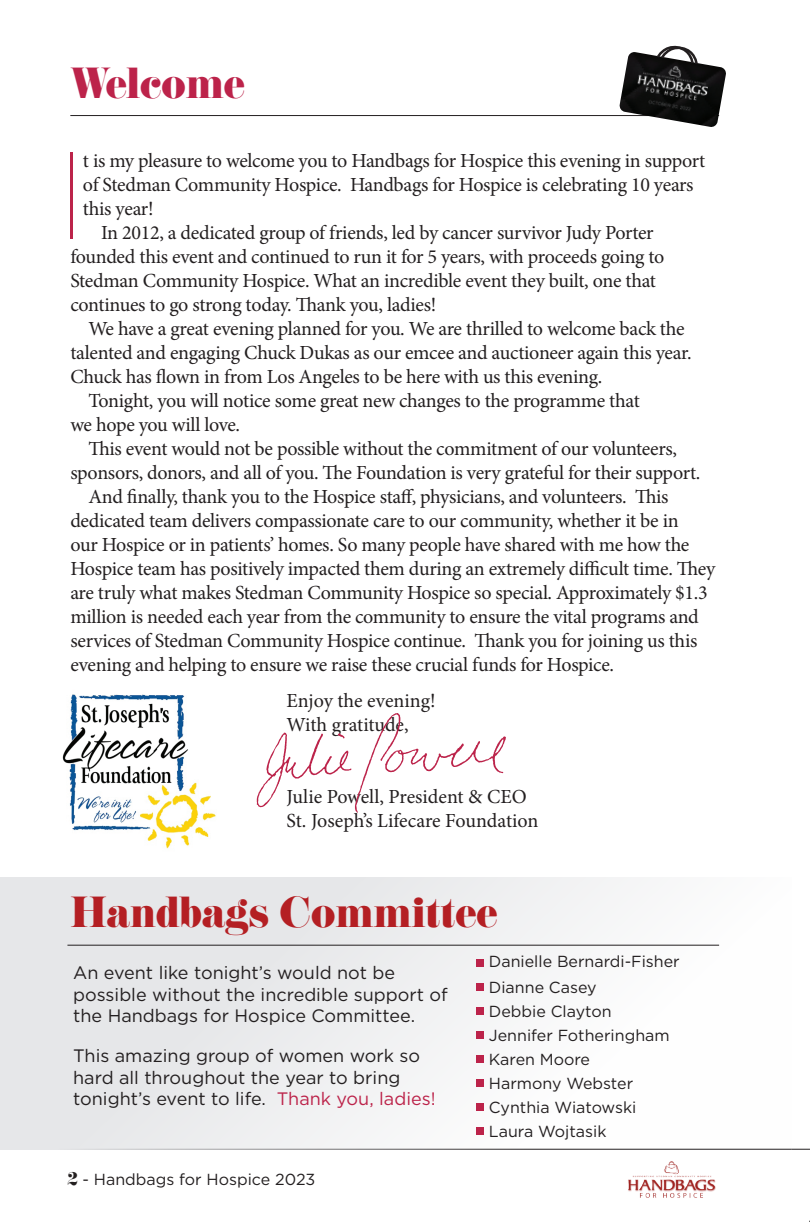
<style>
.page{position:relative;width:810px;height:1223px;background:#fff}
.page>*{position:absolute;margin:0;border:0;box-sizing:border-box;transform-origin:0 0}
.t1{font:100 122.8px "Gotham";color:#bc234a}
.t2{font:38px "Eloquent JF Pro";color:#b41f23}
.t3{font:38px "Eloquent JF Pro";color:#bc234a}
.t4{font:20px "Minion Pro";letter-spacing:-.02em;color:#231f20}
.t5{font:20px/24px "Minion Pro";color:#231f20}
.t6{font:18px/21.6px "Gotham";color:#231f20}
.t7{font:16px/24px "Gotham";color:#231f20}
.s1{color:#bc234a}
.s2{font-family:"Eloquent JF Pro"}
</style>
<div class="page">
<svg style="left:790px;top:1148px;width:18px;height:1px"></svg>
<img style="left:628px;top:1161px;width:88px;height:37px">
<div style="left:0;top:877px;width:790px;height:272px;background:linear-gradient(to right,#e1e2e4,#fffffe)"></div>
<div style="left:476px;top:959px;width:8px;height:8px;background:#bc234a"></div>
<div style="left:476px;top:983px;width:8px;height:8px;background:#bc234a"></div>
<div style="left:476px;top:1007px;width:8px;height:8px;background:#bc234a"></div>
<div style="left:476px;top:1031px;width:8px;height:8px;background:#bc234a"></div>
<div style="left:476px;top:1055px;width:8px;height:8px;background:#bc234a"></div>
<div style="left:476px;top:1079px;width:8px;height:8px;background:#bc234a"></div>
<div style="left:476px;top:1103px;width:8px;height:8px;background:#bc234a"></div>
<div style="left:476px;top:1127px;width:8px;height:8px;background:#bc234a"></div>
<hr style="left:67px;top:944px;width:651px;height:1px;background:#231f20">
<hr style="left:70px;top:115px;width:648px;height:1px;background:#231f20">
<img style="left:256px;top:713px;width:250px;height:99px">
<img style="left:62px;top:694px;width:154px;height:155px">
<img style="left:618px;top:52px;width:108px;height:75px">
<svg style="left:655px;top:45px;width:43px;height:21px"></svg>
<h2 class="t3" style="left:70px;top:62px;width:176px">Welcome</h2>
<h1 class="t1" style="left:57px;top:120px;width:31px">I</h1>
<p class="t4" style="left:83px;top:147px;width:623px">t is my pleasure to welcome you to Handbags for Hospice this evening in support</p>
<p class="t4" style="left:83px;top:171px;width:611px">of Stedman Community Hospice. Handbags for Hospice is celebrating 10 years</p>
<p class="t4" style="left:83px;top:195px;width:72px">this year!</p>
<p class="t4" style="left:101px;top:219px;width:554px">In 2012, a dedicated group of friends, led by cancer survivor Judy Porter</p>
<p class="t4" style="left:70px;top:243px;width:595px">founded this event and continued to run it for 5 years, with proceeds going to</p>
<p class="t4" style="left:70px;top:267px;width:586px">Stedman Community Hospice. What an incredible event they built, one that</p>
<p class="t4" style="left:70px;top:291px;width:367px">continues to go strong today. Thank you, ladies!</p>
<p class="t4" style="left:88px;top:315px;width:597px">We have a great evening planned for you. We are thrilled to welcome back the</p>
<p class="t4" style="left:70px;top:339px;width:622px">talented and engaging Chuck Dukas as our emcee and auctioneer again this year.</p>
<p class="t4" style="left:70px;top:363px;width:533px">Chuck has flown in from Los Angeles to be here with us this evening.</p>
<p class="t4" style="left:88px;top:387px;width:552px">Tonight, you will notice some great new changes to the programme that</p>
<p class="t4" style="left:70px;top:411px;width:171px">we hope you will love.</p>
<p class="t4" style="left:88px;top:435px;width:590px">This event would not be possible without the commitment of our volunteers,</p>
<p class="t4" style="left:70px;top:459px;width:631px">sponsors, donors, and all of you. The Foundation is very grateful for their support.</p>
<p class="t4" style="left:88px;top:483px;width:581px">And finally, thank you to the Hospice staff, physicians, and volunteers. This</p>
<p class="t4" style="left:70px;top:507px;width:609px">dedicated team delivers compassionate care to our community, whether it be in</p>
<p class="t4" style="left:70px;top:531px;width:620px">our Hospice or in patients’ homes. So many people have shared with me how the</p>
<p class="t4" style="left:70px;top:555px;width:646px">Hospice team has positively impacted them during an extremely difficult time. They</p>
<p class="t4" style="left:70px;top:579px;width:638px">are truly what makes Stedman Community Hospice so special. Approximately $1.3</p>
<p class="t4" style="left:70px;top:603px;width:629px">million is needed each year from the community to ensure the vital programs and</p>
<p class="t4" style="left:70px;top:627px;width:628px">services of Stedman Community Hospice continue. Thank you for joining us this</p>
<p class="t4" style="left:70px;top:651px;width:545px">evening and helping to ensure we raise these crucial funds for Hospice.</p>
<p class="t5" style="left:286px;top:689px;width:150px">Enjoy the evening!<br>With gratitude,</p>
<p class="t5" style="left:286px;top:785px;width:253px">Julie Powell, President &amp; CEO<br>St. Joseph’s Lifecare Foundation</p>
<h2 class="t2" style="left:70px;top:892px;width:428px">Handbags Committee</h2>
<p class="t6" style="left:73px;top:961px;width:376px">An event like tonight’s would not be possible without the incredible support of the Handbags for Hospice Committee.</p>
<p class="t6" style="left:73px;top:1044px;width:363px">This amazing group of women work so hard all throughout the year to bring tonight’s event to life. <span class="s1">Thank you, ladies!</span></p>
<p class="t7" style="left:67px;top:1167px;width:249px"><span class="s2">2</span> - Handbags for Hospice 2023</p>
<p class="t7" style="left:488px;top:948px;width:192px;line-height:26px">Danielle Bernardi-Fisher<br>Dianne Casey</p>
<p class="t7" style="left:488px;top:999px;width:182px">Debbie Clayton<br>Jennifer Fotheringham<br>Karen Moore<br>Harmony Webster<br>Cynthia Wiatowski<br>Laura Wojtasik</p>
</div>
